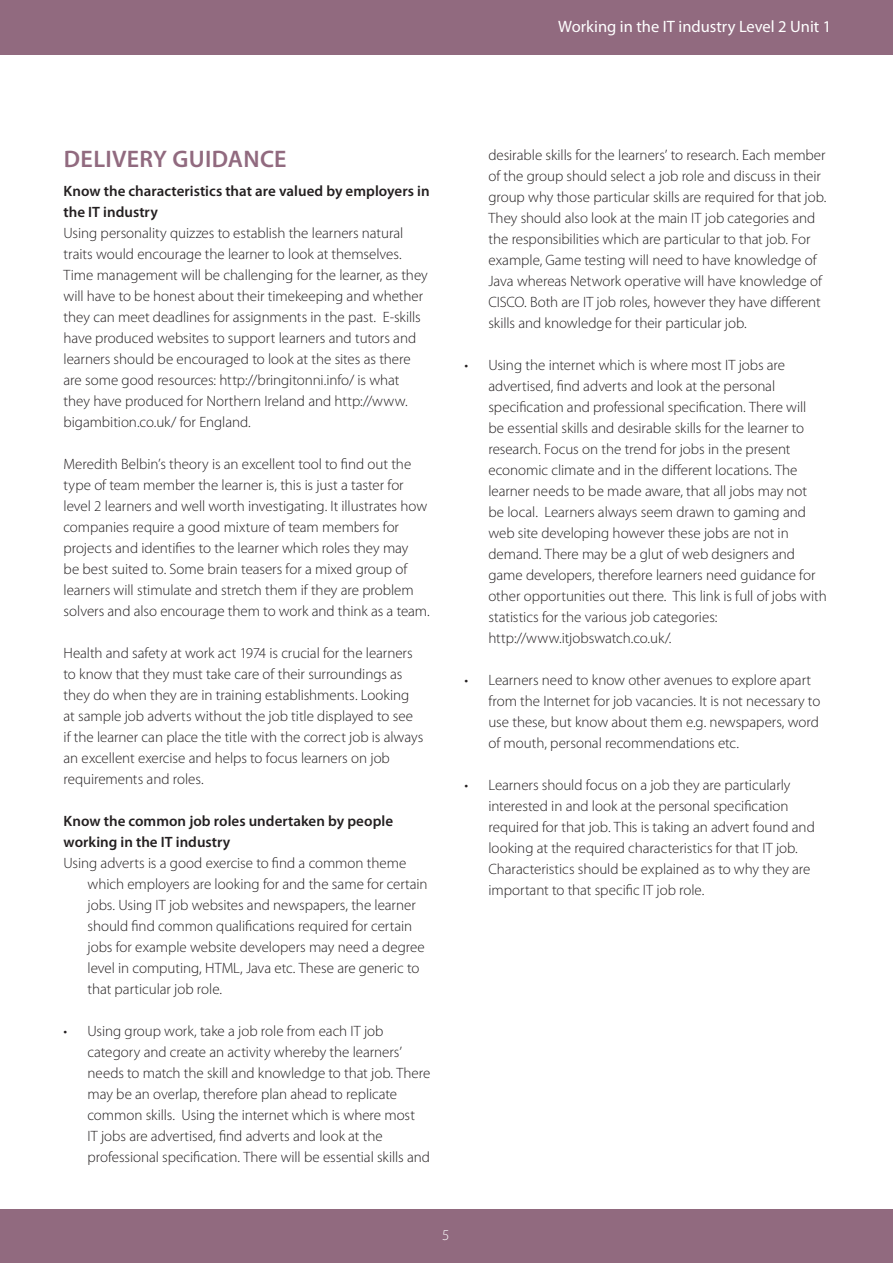
<style>
.page{position:relative;width:893px;height:1263px;background:#fff}
.page>*{position:absolute;margin:0;border:0;box-sizing:border-box;transform-origin:0 0}
.subhead{font:600 24px "Myriad Pro";letter-spacing:.015em;color:#916a7f}
.t1{font:16.5px "Myriad Pro";color:#fff}
.body{font:300 15px/21px "Myriad Pro";letter-spacing:-.005em;color:#231f20}
.body-2{font:600 15px/21px "Myriad Pro";color:#231f20}
.t2{font:300 15px "Myriad Pro";color:#fff}
</style>
<div class="page">
<div style="left:0;top:1209px;width:893px;height:54px;background:#916a7f"></div>
<div style="left:0;top:0;width:893px;height:54px;background:#916a7f"></div>
<p class="t1" style="left:558px;top:17px;width:275px">Working in the IT industry Level 2 Unit 1</p>
<p class="subhead" style="left:64px;top:143px;width:224px">DELIVERY GUIDANCE</p>
<p class="body-2" style="left:64px;top:180px;width:368px">Know the characteristics that are valued by employers in the IT industry</p>
<p class="body" style="left:64px;top:223px;width:366px">Using personality quizzes to establish the learners natural traits would encourage the learner to look at themselves.<br>Time management will be challenging for the learner, as they will have to be honest about their timekeeping and whether they can meet deadlines for assignments in the past. E-skills have produced websites to support learners and tutors and learners should be encouraged to look at the sites as there are some good resources: http://bringitonni.info/ is what they have produced for Northern Ireland and http://www. bigambition.co.uk/ for England.</p>
<p class="body" style="left:64px;top:454px;width:368px">Meredith Belbin’s theory is an excellent tool to find out the type of team member the learner is, this is just a taster for level 2 learners and well worth investigating. It illustrates how companies require a good mixture of team members for projects and identifies to the learner which roles they may<br>be best suited to. Some brain teasers for a mixed group of learners will stimulate and stretch them if they are problem solvers and also encourage them to work and think as a team.</p>
<p class="body" style="left:64px;top:643px;width:361px">Health and safety at work act 1974 is crucial for the learners to know that they must take care of their surroundings as they do when they are in training establishments. Looking at sample job adverts without the job title displayed to see if the learner can place the title with the correct job is always an excellent exercise and helps to focus learners on job requirements and roles.</p>
<p class="body-2" style="left:64px;top:810px;width:331px">Know the common job roles undertaken by people working in the IT industry</p>
<p class="body" style="left:88px;top:853px;width:342px;text-indent:-24px">Using adverts is a good exercise to find a common theme which employers are looking for and the same for certain jobs. Using IT job websites and newspapers, the learner should find common qualifications required for certain jobs for example website developers may need a degree level in computing, HTML, Java etc. These are generic to that particular job role.</p>
<p class="body" style="left:88px;top:1021px;width:344px;text-indent:-24px">• Using group work, take a job role from each IT job category and create an activity whereby the learners’ needs to match the skill and knowledge to that job. There may be an overlap, therefore plan ahead to replicate common skills. Using the internet which is where most<br>IT jobs are advertised, find adverts and look at the professional specification. There will be essential skills and</p>
<p class="body" style="left:488px;top:145px;width:340px">desirable skills for the learners’ to research. Each member of the group should select a job role and discuss in their group why those particular skills are required for that job.<br>They should also look at the main IT job categories and the responsibilities which are particular to that job. For example, Game testing will need to have knowledge of Java whereas Network operative will have knowledge of CISCO. Both are IT job roles, however they have different skills and knowledge for their particular job.</p>
<p class="body" style="left:488px;top:355px;width:340px;text-indent:-24px">• Using the internet which is where most IT jobs are advertised, find adverts and look at the personal specification and professional specification. There will<br>be essential skills and desirable skills for the learner to research. Focus on the trend for jobs in the present economic climate and in the different locations. The learner needs to be made aware, that all jobs may not<br>be local. Learners always seem drawn to gaming and web site developing however these jobs are not in demand. There may be a glut of web designers and game developers, therefore learners need guidance for other opportunities out there. This link is full of jobs with statistics for the various job categories: http://www.itjobswatch.co.uk/.</p>
<p class="body" style="left:488px;top:670px;width:333px;text-indent:-24px">• Learners need to know other avenues to explore apart from the Internet for job vacancies. It is not necessary to use these, but know about them e.g. newspapers, word of mouth, personal recommendations etc.</p>
<p class="body" style="left:488px;top:775px;width:328px;text-indent:-24px">• Learners should focus on a job they are particularly interested in and look at the personal specification required for that job. This is taking an advert found and looking at the required characteristics for that IT job.<br>Characteristics should be explained as to why they are important to that specific IT job role.</p>
<p class="t2" style="left:442px;top:1226px;width:9px">5</p>
</div>
